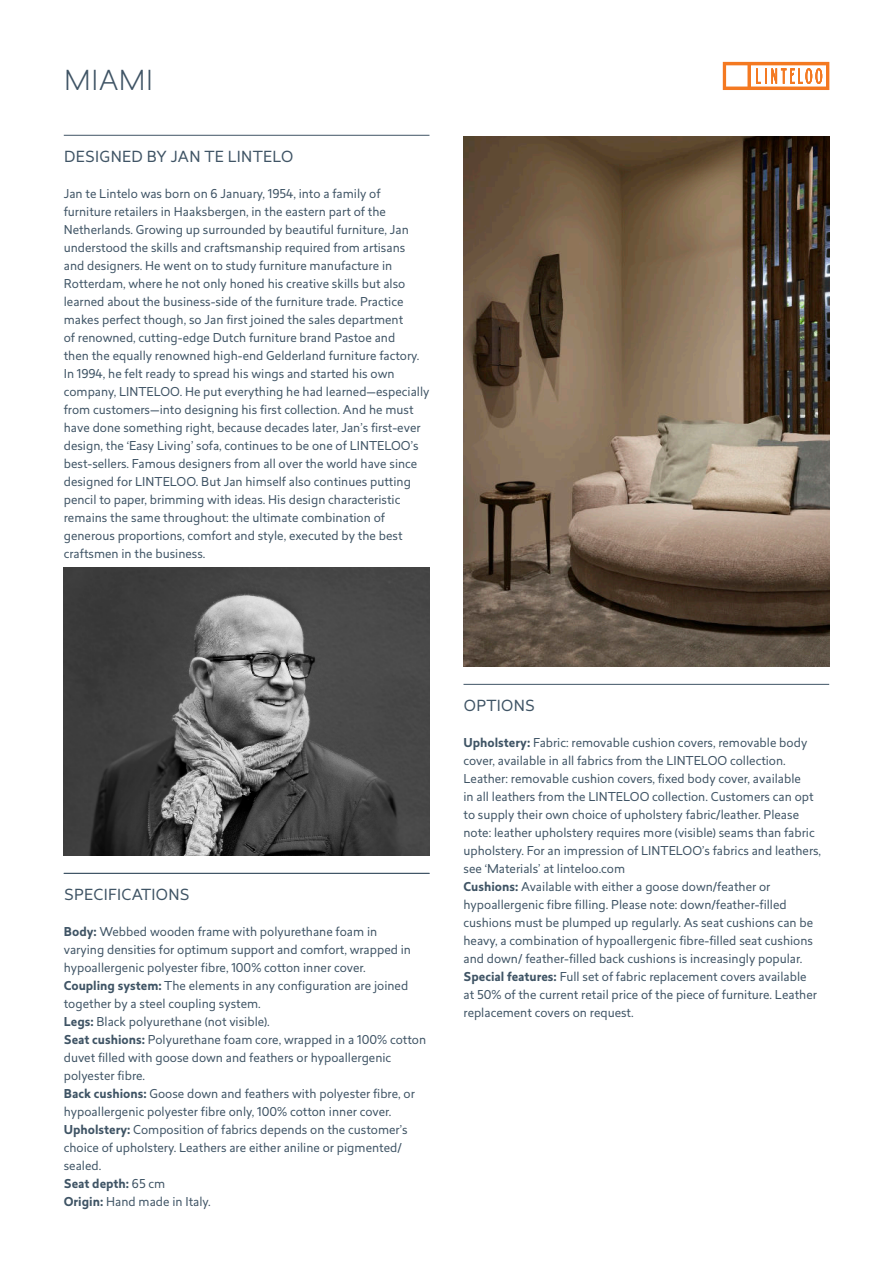
<style>
.page{position:relative;width:893px;height:1263px;background:#fff}
.page>*{position:absolute;margin:0;border:0;box-sizing:border-box;transform-origin:0 0}
.t1{font:300 27px "Revisal";letter-spacing:.02em;color:#3f5465}
.t2{font:15px "Revisal";letter-spacing:.02em;color:#3f5465}
.t3{font:12px/18px "Revisal";color:#3f5465}
.s1{font-weight:700}
</style>
<div class="page">
<svg style="left:723px;top:62px;width:106px;height:28px"></svg>
<hr style="left:64px;top:135px;width:365px;height:1px;background:#3f5465">
<img style="left:64px;top:567px;width:365px;height:288px">
<hr style="left:64px;top:873px;width:365px;height:1px;background:#3f5465">
<hr style="left:463px;top:684px;width:366px;height:1px;background:#3f5465">
<img style="left:463px;top:136px;width:366px;height:530px">
<h1 class="t1" style="left:64px;top:65px;width:90px">MIAMI</h1>
<p class="t2" style="left:64px;top:150px;width:231px">DESIGNED BY JAN TE LINTELO</p>
<p class="t3" style="left:64px;top:186px;width:367px">Jan te Lintelo was born on 6 January, 1954, into a family of furniture retailers in Haaksbergen, in the eastern part of the Netherlands. Growing up surrounded by beautiful furniture, Jan understood the skills and craftsmanship required from artisans<br>and designers. He went on to study furniture manufacture in Rotterdam, where he not only honed his creative skills but also learned about the business-side of the furniture trade. Practice makes perfect though, so Jan first joined the sales department<br>of renowned, cutting-edge Dutch furniture brand Pastoe and<br>then the equally renowned high-end Gelderland furniture factory.<br>In 1994, he felt ready to spread his wings and started his own company, LINTELOO. He put everything he had learned—especially from customers—into designing his first collection. And he must have done something right, because decades later, Jan’s first-ever design, the ‘Easy Living’ sofa, continues to be one of LINTELOO’s best-sellers. Famous designers from all over the world have since designed for LINTELOO. But Jan himself also continues putting pencil to paper, brimming with ideas. His design characteristic remains the same throughout: the ultimate combination of generous proportions, comfort and style, executed by the best craftsmen in the business.</p>
<p class="t2" style="left:64px;top:888px;width:127px">SPECIFICATIONS</p>
<p class="t3" style="left:64px;top:924px;width:364px"><span class="s1">Body:</span> Webbed wooden frame with polyurethane foam in<br>varying densities for optimum support and comfort, wrapped in hypoallergenic polyester fibre, 100% cotton inner cover.<br><span class="s1">Coupling system:</span> The elements in any configuration are joined together by a steel coupling system.<br><span class="s1">Legs:</span> Black polyurethane (not visible).<br><span class="s1">Seat cushions:</span> Polyurethane foam core, wrapped in a 100% cotton duvet filled with goose down and feathers or hypoallergenic polyester fibre.<br><span class="s1">Back cushions:</span> Goose down and feathers with polyester fibre, or hypoallergenic polyester fibre only, 100% cotton inner cover.<br><span class="s1">Upholstery:</span> Composition of fabrics depends on the customer’s choice of upholstery. Leathers are either aniline or pigmented/ sealed.<br><span class="s1">Seat depth:</span> 65 cm<br><span class="s1">Origin:</span> Hand made in Italy.</p>
<p class="t2" style="left:464px;top:699px;width:73px">OPTIONS</p>
<p class="t3" style="left:463px;top:735px;width:359px"><span class="s1">Upholstery:</span> Fabric: removable cushion covers, removable body cover, available in all fabrics from the LINTELOO collection.<br>Leather: removable cushion covers, fixed body cover, available<br>in all leathers from the LINTELOO collection. Customers can opt to supply their own choice of upholstery fabric/leather. Please note: leather upholstery requires more (visible) seams than fabric upholstery. For an impression of LINTELOO’s fabrics and leathers, see ‘Materials’ at linteloo.com<br><span class="s1">Cushions:</span> Available with either a goose down/feather or hypoallergenic fibre filling. Please note: down/feather-filled cushions must be plumped up regularly. As seat cushions can be heavy, a combination of hypoallergenic fibre-filled seat cushions and down/ feather-filled back cushions is increasingly popular.<br><span class="s1">Special features:</span> Full set of fabric replacement covers available<br>at 50% of the current retail price of the piece of furniture. Leather replacement covers on request.</p>
</div>
